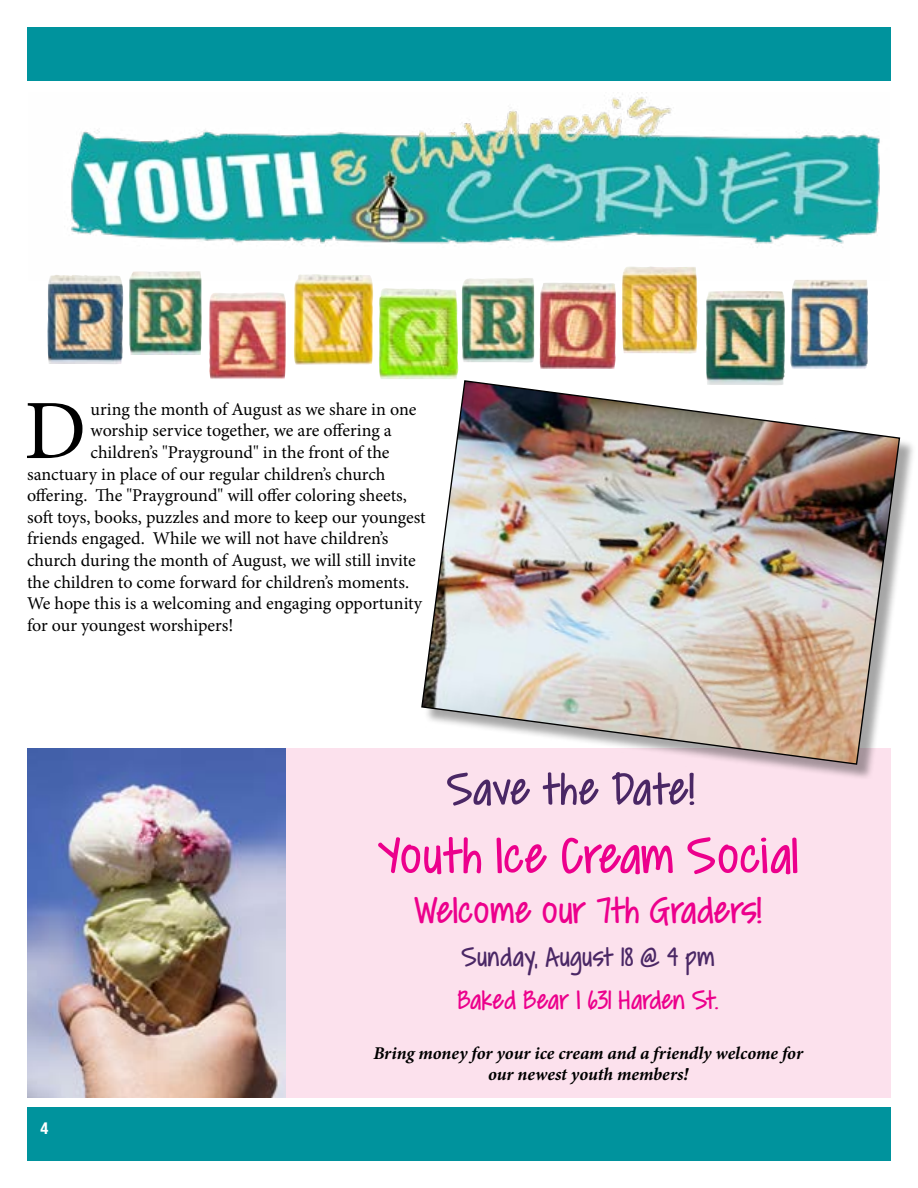
<style>
.page{position:relative;width:918px;height:1188px;background:#fff}
.page>*{position:absolute;margin:0;border:0;box-sizing:border-box;transform-origin:0 0}
.t1{font:84.45px "Minion Pro";color:#000}
.t2{font:57px "Covered By Your Grace";letter-spacing:.01em;color:#ec008c}
.t3{font:51px "Covered By Your Grace";color:#4a2765}
.t4{font:42px "Covered By Your Grace";color:#ec008c}
.t5{font:30px "Covered By Your Grace";color:#ec008c}
.t6{font:30px "Covered By Your Grace";letter-spacing:.02em;color:#4a2765}
.t7{font:18px "Minion Pro";color:#000}
.t8{font:italic 700 18px/21.6px "Minion Pro";letter-spacing:-.005em;color:#000;text-align:center}
.t9{font:700 condensed 16.5px "Helvetica Neue";color:#fff}
</style>
<div class="page">
<div style="left:27px;top:27px;width:864px;height:54px;background:#00939d"></div>
<div style="left:27px;top:1107px;width:864px;height:54px;background:#00939d"></div>
<div style="left:27px;top:749px;width:864px;height:349px;background:#fce1ed"></div>
<img style="left:71px;top:93px;width:809px;height:153px">
<img style="left:47px;top:266px;width:821px;height:103px">
<div style="left:424px;top:383px;width:492px;height:397px;background:#000;opacity:.35"></div>
<img style="left:420px;top:379px;width:481px;height:387px">
<img style="left:27px;top:749px;width:259px;height:348px">
<h1 class="t1" style="left:24px;top:375px;width:64px">D</h1>
<p class="t7" style="left:91px;top:397px;width:327px">uring the month of August as we share in one</p>
<p class="t7" style="left:91px;top:419px;width:303px">worship service together, we are offering a</p>
<p class="t7" style="left:91px;top:440px;width:301px">children’s "Prayground" in the front of the</p>
<p class="t7" style="left:27px;top:462px;width:360px">sanctuary in place of our regular children’s church</p>
<p class="t7" style="left:27px;top:483px;width:381px">offering. The "Prayground" will offer coloring sheets,</p>
<p class="t7" style="left:27px;top:505px;width:400px">soft toys, books, puzzles and more to keep our youngest</p>
<p class="t7" style="left:27px;top:527px;width:363px">friends engaged. While we will not have children’s</p>
<p class="t7" style="left:27px;top:548px;width:390px">church during the month of August, we will still invite</p>
<p class="t7" style="left:27px;top:570px;width:384px">the children to come forward for children’s moments.</p>
<p class="t7" style="left:27px;top:591px;width:397px">We hope this is a welcoming and engaging opportunity</p>
<p class="t7" style="left:27px;top:613px;width:208px">for our youngest worshipers!</p>
<p class="t9" style="left:40px;top:1115px;width:9px">4</p>
<h3 class="t3" style="left:447px;top:765px;width:249px">Save the Date!</h3>
<h2 class="t2" style="left:378px;top:829px;width:422px">Youth Ice Cream Social</h2>
<h3 class="t4" style="left:414px;top:891px;width:349px">Welcome our 7th Graders!</h3>
<h3 class="t6" style="left:462px;top:943px;width:254px">Sunday, August 18 @ 4 pm</h3>
<h3 class="t5" style="left:458px;top:985px;width:262px">Baked Bear | 631 Harden St.</h3>
<p class="t8" style="left:373px;top:1042px;width:431px">Bring money for your ice cream and a friendly welcome for our newest youth members!</p>
</div>
